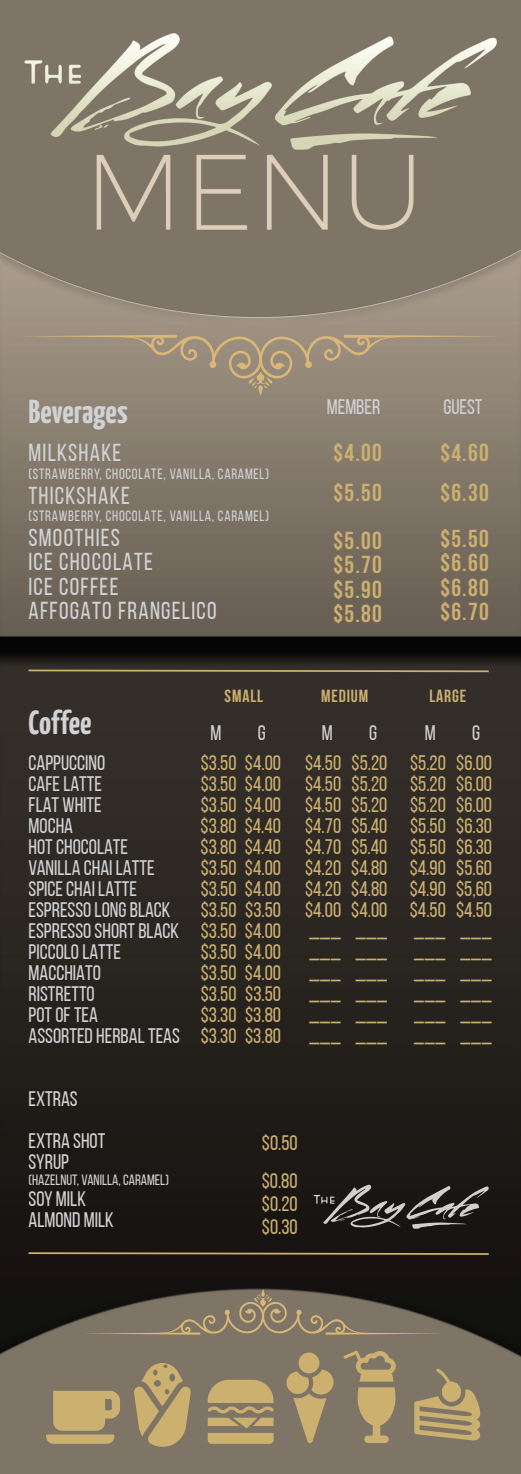
<style>
.page{position:relative;width:521px;height:1474px;background:#fff}
.page>*{position:absolute;margin:0;border:0;box-sizing:border-box;transform-origin:0 0}
.t1{font:700 33.25px "Yanone Kaffeesatz";letter-spacing:-.005em;color:#d1d2d4}
.t2{font:24.5px/24.5px "Bebas Neue";letter-spacing:.05em;color:#d1d2d4}
.t3{font:700 24.5px/24.5px "Bebas Neue";letter-spacing:.05em;color:#ccb070}
.t4{font:21px/21px "Bebas Neue";color:#ccb070;text-align:justify}
.t5{font:21px/21px "Bebas Neue";color:#d1d2d4}
.t6{font:700 17.5px "Bebas Neue";letter-spacing:.05em;color:#ccb070}
.t7{font:14.88px "Bebas Neue";letter-spacing:.05em;color:#d1d2d4}
.t8{font:14.88px "Bebas Neue";color:#d1d2d4}
</style>
<div class="page">
<img style="left:0;top:0;width:521px;height:1473px">
<svg style="left:357px;top:1387px;width:38px;height:55px;background:#b49d6d"></svg>
<svg style="left:343px;top:1350px;width:53px;height:31px;background:#a08e6a"></svg>
<svg style="left:286px;top:1351px;width:48px;height:91px;background:#a18f6a"></svg>
<svg style="left:208px;top:1379px;width:66px;height:64px;background:#b09a6c"></svg>
<svg style="left:134px;top:1362px;width:57px;height:84px;background:#ad986c"></svg>
<svg style="left:46px;top:1390px;width:74px;height:53px;background:#b7a06d"></svg>
<svg style="left:414px;top:1368px;width:69px;height:72px;background:#9f8d6a"></svg>
<svg style="left:19px;top:331px;width:483px;height:65px;background:#9b8d7a"></svg>
<svg style="left:82px;top:1288px;width:362px;height:49px;background:#6c6253"></svg>
<svg style="left:27px;top:668px;width:463px;height:5px;background:#685b41"></svg>
<svg style="left:27px;top:1251px;width:463px;height:4px;background:#65573a"></svg>
<svg style="left:313px;top:1184px;width:176px;height:44px;background:#3f3c3a"></svg>
<h1 class="t1" style="left:29px;top:391px;width:101px">Beverages</h1>
<p class="t2" style="left:29px;top:440px;width:94px">MILKSHAKE</p>
<p class="t7" style="left:29px;top:466px;width:242px">(STRAWBERRY, CHOCOLATE, VANILLA, CARAMEL)</p>
<p class="t2" style="left:29px;top:482px;width:103px">THICKSHAKE</p>
<p class="t7" style="left:29px;top:508px;width:242px">(STRAWBERRY, CHOCOLATE, VANILLA, CARAMEL)</p>
<p class="t2" style="left:29px;top:525px;width:190px">SMOOTHIES<br>ICE CHOCOLATE<br>ICE COFFEE<br>AFFOGATO FRANGELICO</p>
<p class="t5" style="left:327px;top:396px;width:55px">MEMBER</p>
<p class="t3" style="left:334px;top:432px;width:50px;line-height:40.2px">$4.00 $5.50</p>
<p class="t3" style="left:334px;top:527px;width:50px;text-align:justify">$5.00 $5.70 $5.90 $5.80</p>
<p class="t5" style="left:443px;top:396px;width:41px">GUEST</p>
<p class="t3" style="left:440px;top:432px;width:50px;line-height:40.2px">$4.60 $6.30</p>
<p class="t3" style="left:440px;top:526px;width:50px;text-align:justify">$5.50 $6.60 $6.80 $6.70</p>
<h1 class="t1" style="left:29px;top:702px;width:65px">Coffee</h1>
<p class="t5" style="left:29px;top:752px;width:153px">CAPPUCCINO<br>CAFE LATTE<br>FLAT WHITE<br>MOCHA<br>HOT CHOCOLATE<br>VANILLA CHAI LATTE<br>SPICE CHAI LATTE<br>ESPRESSO LONG BLACK<br>ESPRESSO SHORT BLACK<br>PICCOLO LATTE<br>MACCHIATO<br>RISTRETTO<br>POT OF TEA<br>ASSORTED HERBAL TEAS</p>
<p class="t5" style="left:29px;top:1077px;width:78px;line-height:42px">EXTRAS<br>EXTRA SHOT</p>
<p class="t5" style="left:29px;top:1151px;width:42px">SYRUP</p>
<p class="t8" style="left:29px;top:1171px;width:142px">(HAZELNUT, VANILLA, CARAMEL)</p>
<p class="t5" style="left:29px;top:1187px;width:87px">SOY MILK<br>ALMOND MILK</p>
<p class="t6" style="left:225px;top:686px;width:40px">SMALL</p>
<p class="t6" style="left:321px;top:686px;width:49px">MEDIUM</p>
<p class="t6" style="left:429px;top:686px;width:38px">LARGE</p>
<p class="t5" style="left:211px;top:722px;width:12px">M</p>
<p class="t5" style="left:258px;top:722px;width:10px">G</p>
<p class="t5" style="left:322px;top:722px;width:12px">M</p>
<p class="t5" style="left:425px;top:722px;width:12px">M</p>
<p class="t5" style="left:369px;top:722px;width:10px">G</p>
<p class="t5" style="left:472px;top:722px;width:10px">G</p>
<p class="t4" style="left:201px;top:752px;width:82px">$3.50 $4.00 $3.50 $4.00 $3.50 $4.00 $3.80 $4.40 $3.80 $4.40 $3.50 $4.00 $3.50 $4.00 $3.50 $3.50 $3.50 $4.00 $3.50 $4.00 $3.50 $4.00 $3.50 $3.50 $3.30 $3.80 $3.30 $3.80</p>
<p class="t4" style="left:305px;top:752px;width:38px">$4.50 $4.50 $4.50 $4.70 $4.70 $4.20 $4.20 $4.00 ___ ___ ___ ___ ___ ___</p>
<p class="t4" style="left:410px;top:752px;width:38px">$5.20 $5.20 $5.20 $5.50 $5.50 $4.90 $4.90 $4.50 ___ ___ ___ ___ ___ ___</p>
<p class="t4" style="left:351px;top:752px;width:38px">$5.20 $5.20 $5.20 $5.40 $5.40 $4.80 $4.80 $4.00 ___ ___ ___ ___ ___ ___</p>
<p class="t4" style="left:456px;top:752px;width:38px">$6.00 $6.00 $6.00 $6.30 $6.30 $5.60 $5,60 $4.50 ___ ___ ___ ___ ___ ___</p>
<p class="t4" style="left:262px;top:1123px;width:37px;line-height:38.5px">$0.50 $0.80</p>
<p class="t4" style="left:262px;top:1192px;width:37px;line-height:22.8px">$0.20 $0.30</p>
</div>
